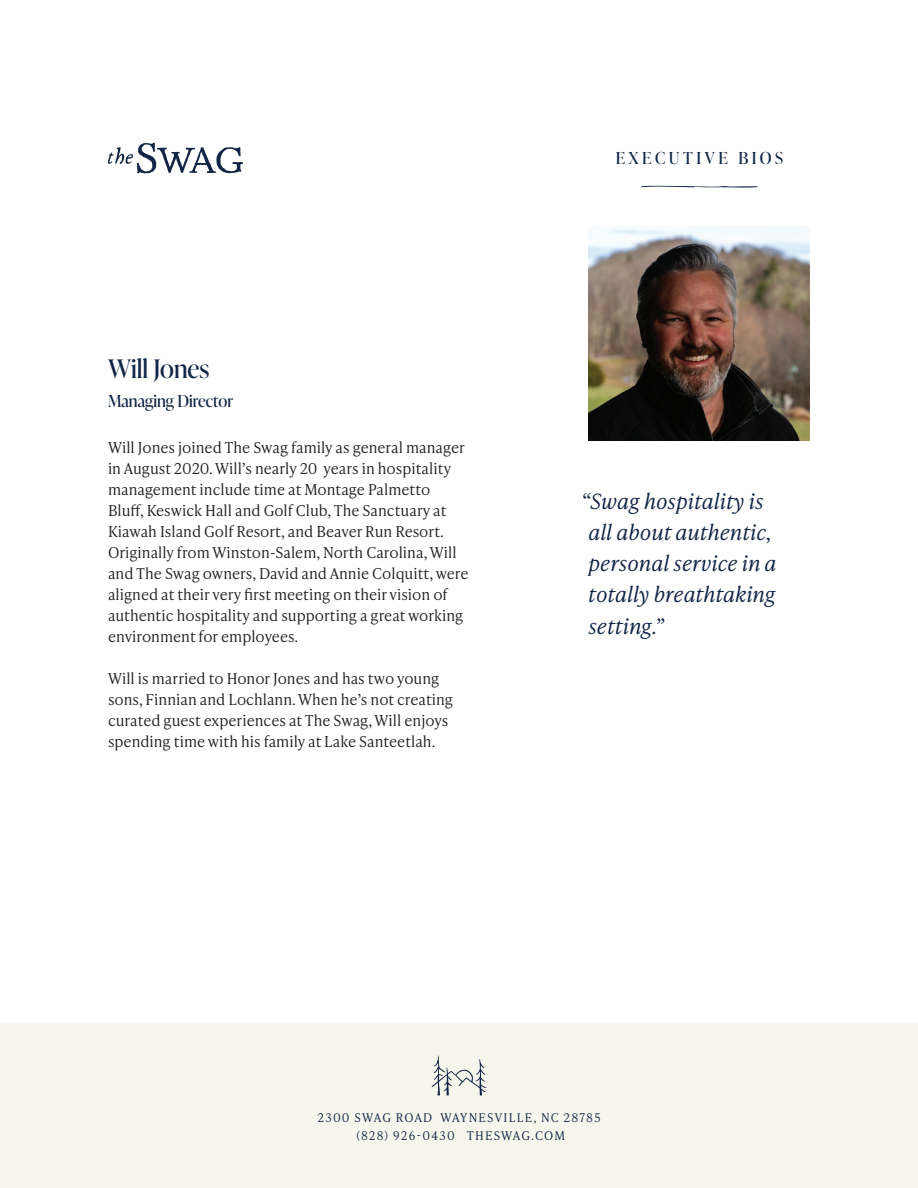
<style>
.page{position:relative;width:918px;height:1188px;background:#fff}
.page>*{position:absolute;margin:0;border:0;box-sizing:border-box;transform-origin:0 0}
.t1{font:25.5px "Ivy Presto Display";color:#112546}
.t2{font:italic 300 21px/31.2px "Ivy Presto Text";color:#112546}
.t3{font:16.5px "Ivy Presto Display";color:#112546}
.t4{font:16.5px "Ivy Presto Display";letter-spacing:.22em;color:#112546}
.t5{font:300 15px/21px "Ivy Presto Text";color:#231f20}
.t6{font:300 12px/18px "Ivy Presto Text";letter-spacing:.1em;color:#112647;text-align:center}
</style>
<div class="page">
<img style="left:589px;top:227px;width:221px;height:214px">
<svg style="left:108px;top:143px;width:135px;height:30px"></svg>
<svg style="left:641px;top:186px;width:117px;height:2px"></svg>
<div style="left:0;top:1024px;width:918px;height:164px;background:#f6f6ed"></div>
<svg style="left:431px;top:1055px;width:56px;height:40px"></svg>
<h1 class="t1" style="left:108px;top:351px;width:103px">Will Jones</h1>
<p class="t3" style="left:108px;top:389px;width:127px">Managing Director</p>
<p class="t5" style="left:108px;top:436px;width:362px">Will Jones joined The Swag family as general manager in August 2020. Will’s nearly 20 years in hospitality management include time at Montage Palmetto Bluff, Keswick Hall and Golf Club, The Sanctuary at Kiawah Island Golf Resort, and Beaver Run Resort.<br>Originally from Winston-Salem, North Carolina, Will and The Swag owners, David and Annie Colquitt, were aligned at their very first meeting on their vision of authentic hospitality and supporting a great working environment for employees.</p>
<p class="t5" style="left:108px;top:667px;width:347px">Will is married to Honor Jones and has two young sons, Finnian and Lochlann. When he’s not creating curated guest experiences at The Swag, Will enjoys spending time with his family at Lake Santeetlah.</p>
<p class="t4" style="left:616px;top:146px;width:169px">EXECUTIVE BIOS</p>
<h2 class="t2" style="left:588px;top:484px;width:190px;text-indent:-7px">“Swag hospitality is all about authentic, personal service in a totally breathtaking setting.”</h2>
<p class="t6" style="left:317px;top:1108px;width:285px">2300 SWAG ROAD WAYNESVILLE, NC 28785 (828) 926-0430 THESWAG.COM</p>
</div>
